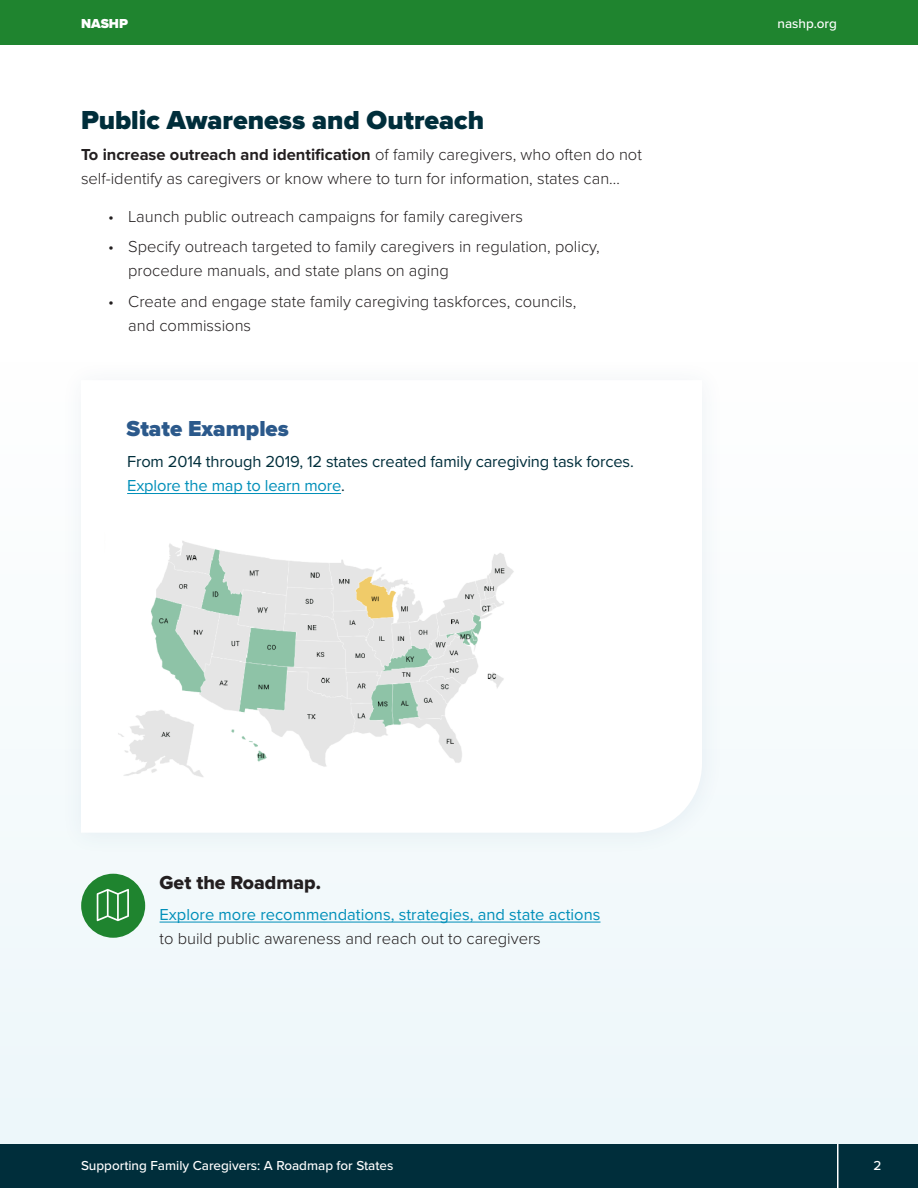
<style>
.page{position:relative;width:918px;height:1188px;background:#fff}
.page>*{position:absolute;margin:0;border:0;box-sizing:border-box;transform-origin:0 0}
.Headling_1{font:900 27px "Proxima Nova";color:#002e3b}
.t1{font:900 22.5px "Proxima Nova";color:#2b598b}
.Body{font:19.5px "Proxima Nova Extrabld";color:#231f20}
.Body-2{font:300 16.5px/24px "Proxima Nova";color:#231f20}
.Body-3{font:16.5px/24px "Proxima Nova";color:#008fb9}
.Key_Findings{font:16.5px/24px "Proxima Nova";letter-spacing:-.01em;color:#002e3b}
.t2{font:500 13.5px "Proxima Nova";color:#fff}
.t3{font:900 13.5px "Proxima Nova";color:#fff}
.s1{font-weight:700}
.s2{color:#008fb9}
.s3{font-weight:300;color:#231f20}
</style>
<div class="page">
<div style="left:0;top:0;width:918px;height:45px;background:#1f842f"></div>
<div style="left:0;top:1143px;width:918px;height:45px;background:#002e3b"></div>
<hr style="left:837px;top:1141px;width:1px;height:47px;background:#fff">
<div style="left:0;top:362px;width:918px;height:781px;background:#edf7fa"></div>
<div style="left:59px;top:360px;width:666px;height:497px;background:#2b598b;opacity:.08"></div>
<hr style="left:127px;top:493px;width:214px;height:1px;background:#008fb9">
<img style="left:118px;top:541px;width:396px;height:236px">
<hr style="left:160px;top:922px;width:440px;height:1px;background:#008fb9">
<div style="left:81px;top:874px;width:64px;height:64px;background:#1f842f;border-radius:50%"></div>
<svg style="left:97px;top:889px;width:32px;height:32px"></svg>
<p class="t3" style="left:81px;top:13px;width:49px">NASHP</p>
<p class="t2" style="left:777px;top:13px;width:61px">nashp.org</p>
<p class="Headling_1" style="left:81px;top:100px;width:405px">Public Awareness and Outreach</p>
<p class="Body-2" style="left:81px;top:142px;width:562px"><span class="s1">To increase outreach and identification</span> of family caregivers, who often do not self-identify as caregivers or know where to turn for information, states can…</p>
<p class="Body-2" style="left:108px;top:203px;width:417px">• Launch public outreach campaigns for family caregivers</p>
<p class="Body-2" style="left:128px;top:234px;width:473px;text-indent:-20px">• Specify outreach targeted to family caregivers in regulation, policy, procedure manuals, and state plans on aging</p>
<p class="Body-2" style="left:128px;top:289px;width:450px;text-indent:-20px">• Create and engage state family caregiving taskforces, councils, and commissions</p>
<p class="t1" style="left:127px;top:412px;width:164px">State Examples</p>
<p class="Key_Findings" style="left:127px;top:449px;width:508px">From 2014 through 2019, 12 states created family caregiving task forces.<br><span class="s2">Explore the map to learn more</span>.</p>
<p class="Body" style="left:160px;top:868px;width:163px">Get the Roadmap.</p>
<p class="Body-3" style="left:160px;top:902px;width:442px">Explore more recommendations, strategies, and state actions <span class="s3">to build public awareness and reach out to caregivers</span></p>
<p class="t2" style="left:81px;top:1155px;width:314px">Supporting Family Caregivers: A Roadmap for States</p>
<p class="t2" style="left:873px;top:1155px;width:9px">2</p>
</div>
